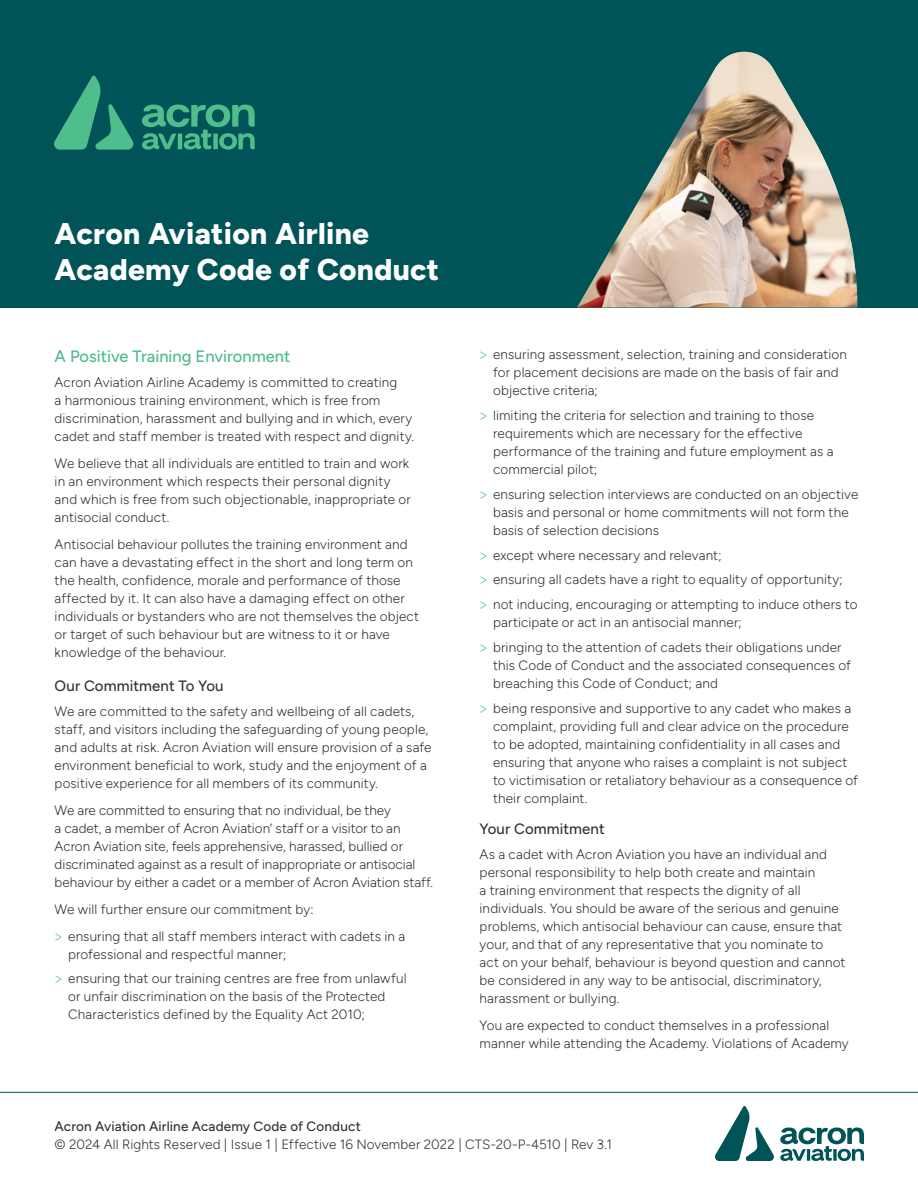
<style>
.page{position:relative;width:918px;height:1188px;background:#fff}
.page>*{position:absolute;margin:0;border:0;box-sizing:border-box;transform-origin:0 0}
.t1{font:800 30px/36px "Figtree";letter-spacing:.01em;color:#fff}
.Subheadings{font:500 16.5px "Figtree";color:#4fbd8c}
.Sub_Sub_Heading{font:500 15px "Figtree";letter-spacing:.005em;color:#363536}
.Body_Copy{font:300 13.5px/18px "Figtree";letter-spacing:.01em;color:#363536}
.s1{font-family:"IBM Plex Sans";color:#4fbd8c}
.s2{font-weight:500}
</style>
<div class="page">
<div style="left:0;top:0;width:918px;height:307px;background:#005357"></div>
<img style="left:577px;top:52px;width:281px;height:255px">
<hr style="left:0;top:1092px;width:918px;height:1px;background:#005357">
<svg style="left:715px;top:1106px;width:149px;height:55px"></svg>
<svg style="left:54px;top:76px;width:80px;height:74px"></svg>
<svg style="left:142px;top:104px;width:113px;height:46px"></svg>
<p class="t1" style="left:55px;top:215px;width:386px">Acron Aviation Airline<br>Academy Code of Conduct</p>
<p class="Subheadings" style="left:55px;top:347px;width:237px">A Positive Training Environment</p>
<p class="Body_Copy" style="left:55px;top:373px;width:361px">Acron Aviation Airline Academy is committed to creating<br>a harmonious training environment, which is free from discrimination, harassment and bullying and in which, every cadet and staff member is treated with respect and dignity.</p>
<p class="Body_Copy" style="left:55px;top:454px;width:358px">We believe that all individuals are entitled to train and work in an environment which respects their personal dignity and which is free from such objectionable, inappropriate or antisocial conduct.</p>
<p class="Body_Copy" style="left:55px;top:535px;width:366px">Antisocial behaviour pollutes the training environment and can have a devastating effect in the short and long term on the health, confidence, morale and performance of those affected by it. It can also have a damaging effect on other individuals or bystanders who are not themselves the object or target of such behaviour but are witness to it or have knowledge of the behaviour.</p>
<p class="Sub_Sub_Heading" style="left:55px;top:677px;width:171px">Our Commitment To You</p>
<p class="Body_Copy" style="left:55px;top:702px;width:378px">We are committed to the safety and wellbeing of all cadets, staff, and visitors including the safeguarding of young people, and adults at risk. Acron Aviation will ensure provision of a safe environment beneficial to work, study and the enjoyment of a positive experience for all members of its community.</p>
<p class="Body_Copy" style="left:55px;top:801px;width:380px">We are committed to ensuring that no individual, be they<br>a cadet, a member of Acron Aviation’ staff or a visitor to an Acron Aviation site, feels apprehensive, harassed, bullied or discriminated against as a result of inappropriate or antisocial behaviour by either a cadet or a member of Acron Aviation staff.</p>
<p class="Body_Copy" style="left:55px;top:900px;width:260px">We will further ensure our commitment by:</p>
<p class="Body_Copy" style="left:68px;top:927px;width:339px;text-indent:-14px"><span class="s1">&gt;</span> ensuring that all staff members interact with cadets in a professional and respectful manner;</p>
<p class="Body_Copy" style="left:68px;top:970px;width:340px;text-indent:-14px"><span class="s1">&gt;</span> ensuring that our training centres are free from unlawful or unfair discrimination on the basis of the Protected<br>Characteristics defined by the Equality Act 2010;</p>
<p class="Body_Copy" style="left:493px;top:346px;width:355px;text-indent:-14px"><span class="s1">&gt;</span> ensuring assessment, selection, training and consideration for placement decisions are made on the basis of fair and objective criteria;</p>
<p class="Body_Copy" style="left:493px;top:407px;width:342px;text-indent:-14px"><span class="s1">&gt;</span> limiting the criteria for selection and training to those requirements which are necessary for the effective performance of the training and future employment as a commercial pilot;</p>
<p class="Body_Copy" style="left:493px;top:485px;width:367px;text-indent:-14px"><span class="s1">&gt;</span> ensuring selection interviews are conducted on an objective basis and personal or home commitments will not form the basis of selection decisions</p>
<p class="Body_Copy" style="left:480px;top:546px;width:244px"><span class="s1">&gt;</span> except where necessary and relevant;</p>
<p class="Body_Copy" style="left:480px;top:571px;width:365px"><span class="s1">&gt;</span> ensuring all cadets have a right to equality of opportunity;</p>
<p class="Body_Copy" style="left:493px;top:596px;width:366px;text-indent:-14px"><span class="s1">&gt;</span> not inducing, encouraging or attempting to induce others to participate or act in an antisocial manner;</p>
<p class="Body_Copy" style="left:493px;top:638px;width:359px;text-indent:-14px"><span class="s1">&gt;</span> bringing to the attention of cadets their obligations under this Code of Conduct and the associated consequences of breaching this Code of Conduct; and</p>
<p class="Body_Copy" style="left:493px;top:699px;width:367px;text-indent:-14px"><span class="s1">&gt;</span> being responsive and supportive to any cadet who makes a complaint, providing full and clear advice on the procedure to be adopted, maintaining confidentiality in all cases and ensuring that anyone who raises a complaint is not subject to victimisation or retaliatory behaviour as a consequence of their complaint.</p>
<p class="Sub_Sub_Heading" style="left:480px;top:820px;width:127px">Your Commitment</p>
<p class="Body_Copy" style="left:480px;top:845px;width:367px">As a cadet with Acron Aviation you have an individual and personal responsibility to help both create and maintain<br>a training environment that respects the dignity of all individuals. You should be aware of the serious and genuine problems, which antisocial behaviour can cause, ensure that your, and that of any representative that you nominate to act on your behalf, behaviour is beyond question and cannot be considered in any way to be antisocial, discriminatory, harassment or bullying.</p>
<p class="Body_Copy" style="left:480px;top:1016px;width:371px">You are expected to conduct themselves in a professional manner while attending the Academy. Violations of Academy</p>
<p class="Body_Copy" style="left:55px;top:1117px;width:559px"><span class="s2">Acron Aviation Airline Academy Code of Conduct<br></span>© 2024 All Rights Reserved | Issue 1 | Effective 16 November 2022 | CTS-20-P-4510 | Rev 3.1</p>
</div>
